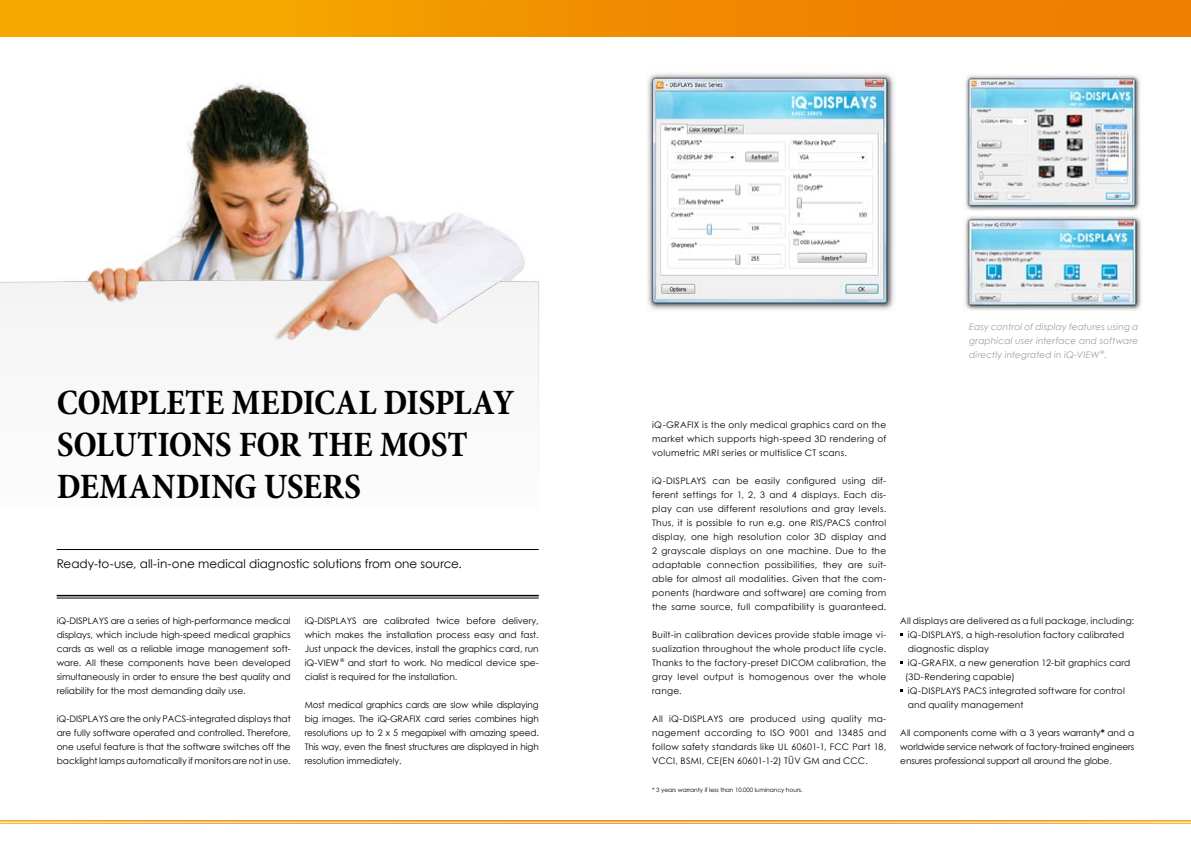
<style>
.page{position:relative;width:1191px;height:842px;background:#fff}
.page>*{position:absolute;margin:0;border:0;box-sizing:border-box;transform-origin:0 0}
.t1{font:700 condensed 36px/42px "Minion Pro";letter-spacing:-.015em;color:#000}
.t2{font:12px "Century Gothic";color:#000}
.t3{font:9px/14px "Century Gothic";letter-spacing:.005em;color:#000;text-align:justify}
.t4{font:italic 9px/14px "Century Gothic";letter-spacing:.01em;color:#9c9d9f;text-align:justify}
.t5{font:6px "Century Gothic";letter-spacing:-.01em;color:#000}
.t6{font:5px "Century Gothic";color:#9c9d9f}
.s1{font-style:italic;font-size:9px}
.s2{font-weight:700}
</style>
<div class="page">
<div style="left:0;top:0;width:1191px;height:36px;background:linear-gradient(to right,#f7ad00,#ed7700)"></div>
<svg style="left:0;top:283px;width:57px;height:23px"></svg>
<svg style="left:0;top:281px;width:57px;height:2px"></svg>
<img style="left:57px;top:83px;width:482px;height:275px">
<img style="left:964px;top:215px;width:178px;height:95px">
<img style="left:646px;top:72px;width:249px;height:239px">
<img style="left:963px;top:74px;width:177px;height:136px">
<hr style="left:57px;top:549px;width:482px;height:1px;background:#000">
<hr style="left:57px;top:595px;width:482px;height:1px;background:#000">
<hr style="left:57px;top:598px;width:482px;height:1px;background:#000">
<h1 class="t1" style="left:57px;top:381px;width:130px">COMPLETE</h1>
<h1 class="t1" style="left:57px;top:381px;width:459px;text-indent:175px">MEDICAL DISPLAY<br>SOLUTIONS FOR THE</h1>
<h1 class="t1" style="left:380px;top:423px;width:49px">MOST</h1>
<h1 class="t1" style="left:57px;top:465px;width:249px">DEMANDING USERS</h1>
<h2 class="t2" style="left:57px;top:555px;width:407px">Ready-to-use, all-in-one medical diagnostic solutions from one source.</h2>
<p class="t3" style="left:57px;top:614px;width:235px">iQ-DISPLAYS are a series of high-performance medical displays, which include high-speed medical graphics cards as well as a reliable image management soft&shy;ware. All these components have been developed simultaneously in order to ensure the best quality and reliability for the most demanding daily use.</p>
<p class="t3" style="left:57px;top:712px;width:235px">iQ-DISPLAYS are the only PACS-integrated displays that are fully software operated and controlled. Therefore, one useful feature is that the software switches off the backlight lamps automatically if monitors are not in use.</p>
<p class="t3" style="left:305px;top:614px;width:235px">iQ-DISPLAYS are calibrated twice before delivery, which makes the installation process easy and fast.<br>Just unpack the devices, install the graphics card, run iQ-VIEW <sup>®</sup> and start to work. No medical device spe&shy;cialist is required for the installation.</p>
<p class="t3" style="left:305px;top:698px;width:235px">Most medical graphics cards are slow while displaying big images. The iQ-GRAFIX card series combines high resolutions up to 2 x 5 megapixel with amazing speed.<br>This way, even the finest structures are displayed in high resolution immediately.</p>
<p class="t4" style="left:969px;top:320px;width:171px">Easy control of display features using a graphical user interface and software directly integrated in iQ-VIEW</p>
<p class="t6" style="left:1100px;top:349px;width:8px">®<span class="s1">.</span></p>
<p class="t3" style="left:652px;top:418px;width:235px">iQ-GRAFIX is the only medical graphics card on the market which supports high-speed 3D rendering of volumetric MRI series or multislice CT scans.</p>
<p class="t3" style="left:652px;top:474px;width:235px">iQ-DISPLAYS can be easily configured using dif&shy;ferent settings for 1, 2, 3 and 4 displays. Each dis&shy;play can use different resolutions and gray levels.<br>Thus, it is possible to run e.g. one RIS/PACS control display, one high resolution color 3D display and 2 grayscale displays on one machine. Due to the adaptable connection possibilities, they are suit&shy;able for almost all modalities. Given that the com&shy;ponents (hardware and software) are coming from the same source, full compatibility is guaranteed.</p>
<p class="t3" style="left:652px;top:628px;width:235px">Built-in calibration devices provide stable image vi&shy;sualization throughout the whole product life cycle.<br>Thanks to the factory-preset DICOM calibration, the gray level output is homogenous over the whole range.</p>
<p class="t3" style="left:652px;top:712px;width:235px">All iQ-DISPLAYS are produced using quality ma&shy;nagement according to ISO 9001 and 13485 and follow safety standards like UL 60601-1, FCC Part 18, VCCI, BSMI, CE(EN 60601-1-2) TÜV GM and CCC.</p>
<p class="t5" style="left:652px;top:786px;width:152px">* 3 years warranty if less than 10.000 luminancy hours.</p>
<p class="t3" style="left:905px;top:614px;width:230px;text-align:left;text-indent:-5px">All displays are delivered as a full package, including: iQ-DISPLAYS, a high-resolution factory calibrated diagnostic display<br>iQ-GRAFIX, a new generation 12-bit graphics card (3D-Rendering capable)<br>iQ-DISPLAYS PACS integrated software for control and quality management</p>
<p class="t3" style="left:900px;top:726px;width:235px">All components come with a 3 years warranty<span class="s2">*</span> and a worldwide service network of factory-trained engineers ensures professional support all around the globe.</p>
</div>
